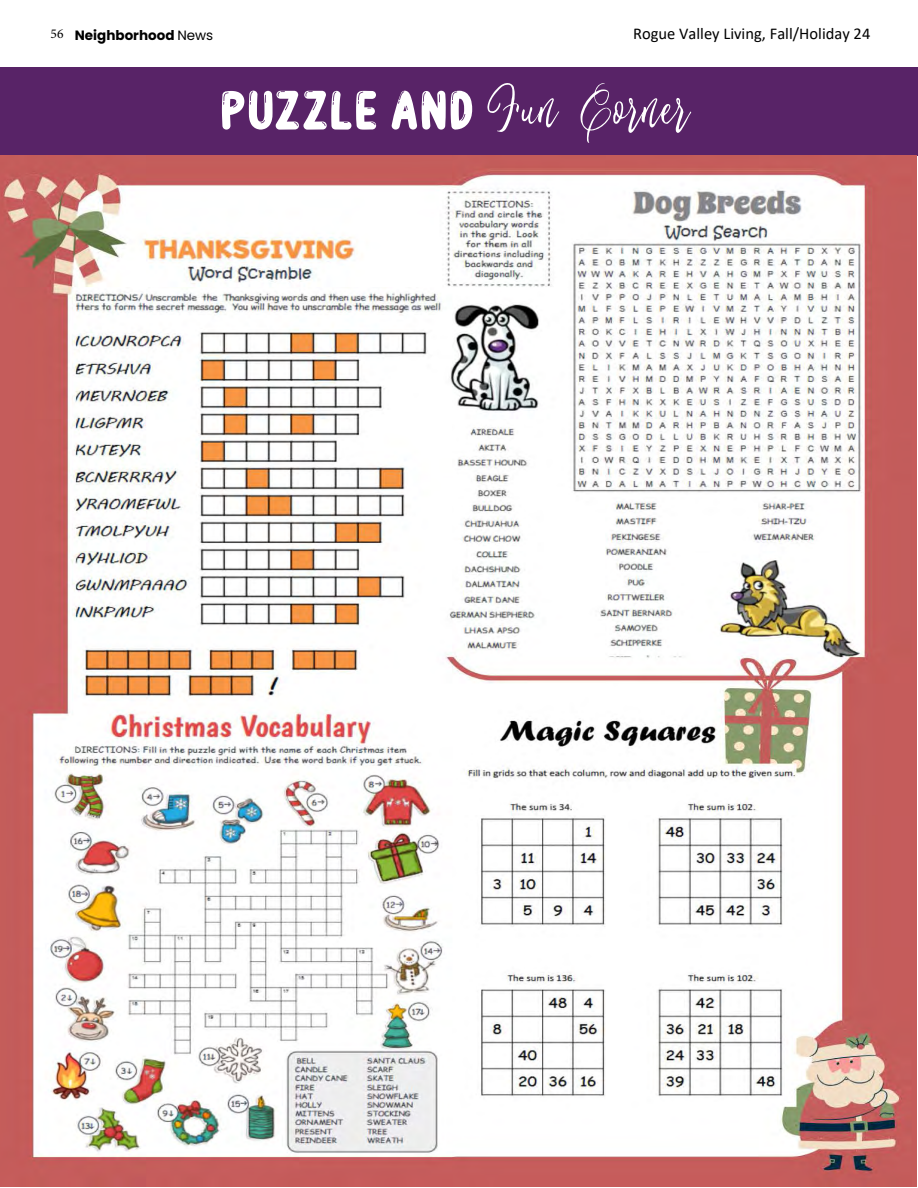
<style>
.page{position:relative;width:918px;height:1188px;background:#fff}
.page>*{position:absolute;margin:0;border:0;box-sizing:border-box;transform-origin:0 0}
.t1{font:55.5px "Bubble Bobble";color:#fff}
.t2{font:16.5px "Calibri";color:#000}
.t3{font:700 13.5px "Poppins";color:#000}
.t4{font:13.5px "Minion Pro";color:#000}
.s1{font-weight:400}
.s2{font-family:"Chillday DEMO";font-size:72px}
</style>
<div class="page">
<div style="left:0;top:68px;width:918px;height:88px;background:#582367"></div>
<img style="left:0;top:155px;width:916px;height:1031px">
<p class="t4" style="left:51px;top:25px;width:14px">56</p>
<p class="t3" style="left:75px;top:27px;width:140px">Neighborhood <span class="s1">News</span></p>
<p class="t2" style="left:633px;top:22px;width:239px">Rogue Valley Living, Fall/Holiday 24</p>
<h1 class="t1" style="left:220px;top:80px;width:472px">PUZZLE AND <span class="s2">Fun Corner</span></h1>
</div>
